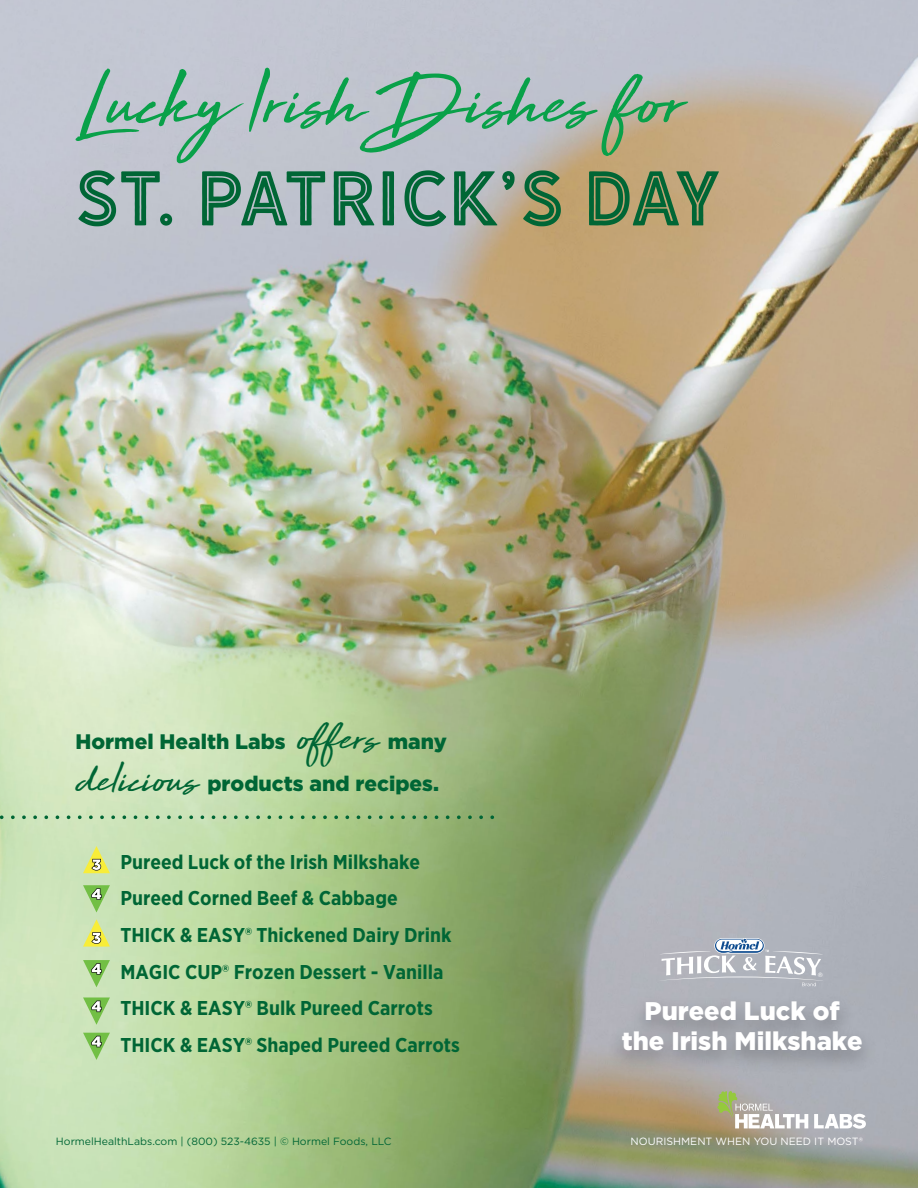
<style>
.page{position:relative;width:918px;height:1188px;background:#fff}
.page>*{position:absolute;margin:0;border:0;box-sizing:border-box;transform-origin:0 0}
.t1{font:87.15px "High Tide";color:#09a149}
.t2{font:72px "Hanley Sans Inline";letter-spacing:-.005em;color:#006635}
.t3{font:48px "High Tide";color:#006635}
.t4{font:900 25.5px/30px "Gotham";color:#fff;text-align:center}
.t5{font:900 21px "Gotham";color:#006635}
.t6{font:700 19.95px/36.6px "Gotham Narrow";color:#006635}
.t7{font:10.5px "Gotham";color:#006635}
.t8{font:10.5px "Gotham";color:#fff}
.t9{font:6.15px "Helvetica";color:#fff}
</style>
<div class="page">
<img style="left:0;top:0;width:918px;height:1188px">
<img style="left:599px;top:984px;width:286px;height:104px">
<svg style="left:717px;top:1091px;width:91px;height:37px"></svg>
<svg style="left:814px;top:1114px;width:52px;height:15px"></svg>
<svg style="left:0;top:815px;width:492px;height:4px;background:#8eba87"></svg>
<svg style="left:83px;top:885px;width:27px;height:27px"></svg>
<svg style="left:83px;top:960px;width:27px;height:27px"></svg>
<svg style="left:83px;top:998px;width:27px;height:27px"></svg>
<svg style="left:83px;top:1033px;width:27px;height:27px"></svg>
<svg style="left:83px;top:919px;width:27px;height:28px"></svg>
<svg style="left:83px;top:846px;width:27px;height:27px"></svg>
<svg style="left:660px;top:938px;width:163px;height:48px;background:#babec7"></svg>
<h1 class="t1" style="left:86px;top:41px;width:599px">Lucky Irish Dishes for</h1>
<h2 class="t2" style="left:76px;top:154px;width:648px">ST. PATRICK’S DAY</h2>
<p class="t5" style="left:76px;top:727px;width:212px">Hormel Health Labs</p>
<h3 class="t3" style="left:296px;top:704px;width:83px">offers</h3>
<p class="t5" style="left:388px;top:727px;width:61px">many</p>
<h3 class="t3" style="left:76px;top:746px;width:123px">delicious</h3>
<p class="t5" style="left:207px;top:769px;width:233px">products and recipes.</p>
<p class="t6" style="left:120px;top:843px;width:341px">Pureed Luck of the Irish Milkshake Pureed Corned Beef &amp; Cabbage<br>THICK &amp; EASY® Thickened Dairy Drink MAGIC CUP® Frozen Dessert - Vanilla THICK &amp; EASY® Bulk Pureed Carrots THICK &amp; EASY® Shaped Pureed Carrots</p>
<p class="t9" style="left:818px;top:970px;width:6px">®</p>
<p class="t4" style="left:622px;top:996px;width:243px">Pureed Luck of the Irish Milkshake</p>
<p class="t7" style="left:56px;top:1135px;width:337px">HormelHealthLabs.com | (800) 523-4635 | © Hormel Foods, LLC</p>
<p class="t8" style="left:631px;top:1135px;width:234px">NOURISHMENT WHEN YOU NEED IT MOST®</p>
</div>
